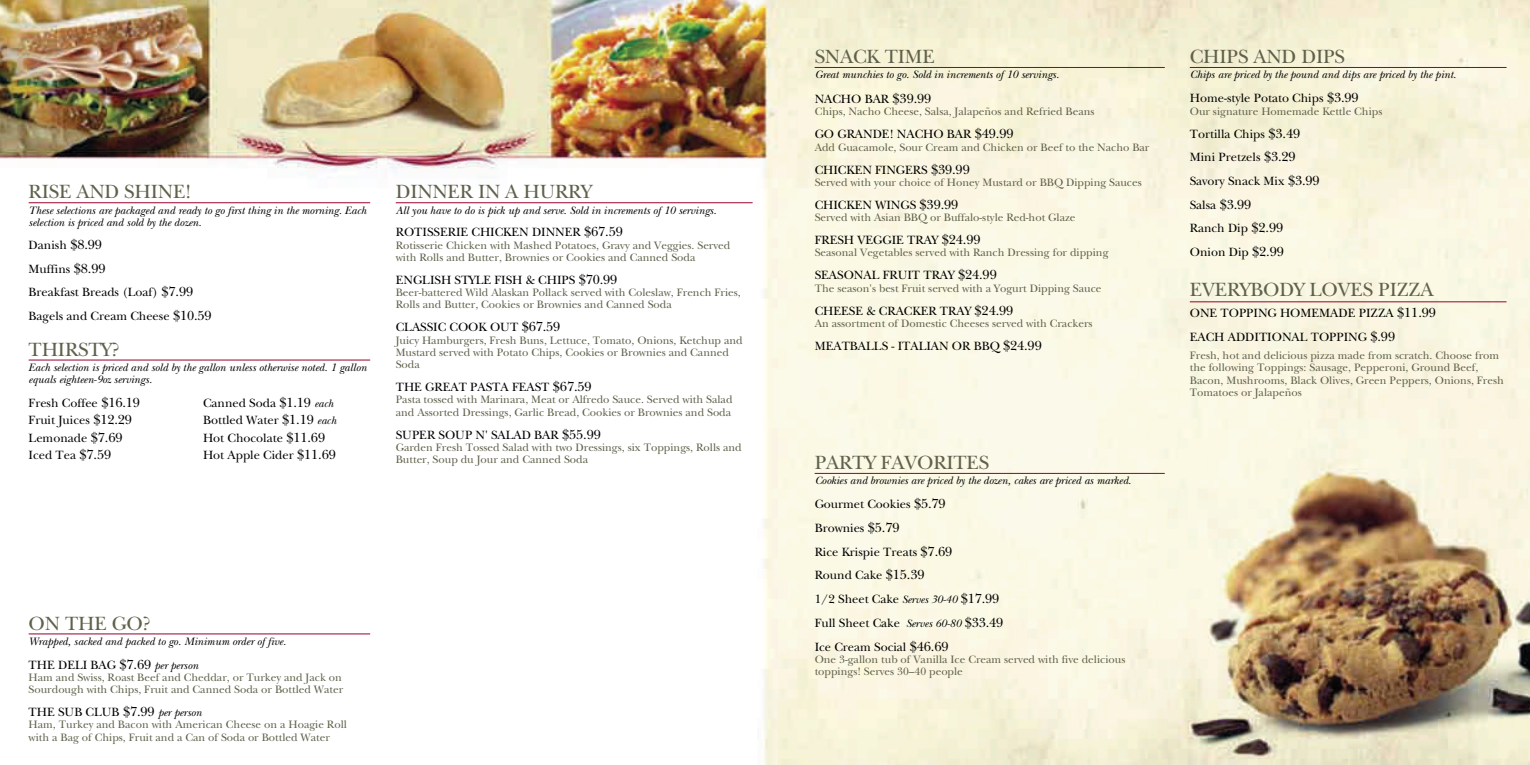
<style>
.page{position:relative;width:1530px;height:765px;background:#fff}
.page>*{position:absolute;margin:0;border:0;box-sizing:border-box;transform-origin:0 0}
.t1{font:20px "All And None";letter-spacing:-.005em;color:#60614b}
.t2{font:12.5px/23.8px "All And None";color:#000}
.t3{font:11.25px/12.2px "All And None";color:#60614b}
.t4{font:11.25px/12.2px "All And None";letter-spacing:-.02em;color:#000}
.s1{font-size:13.75px}
.s2{font-size:11.25px}
</style>
<div class="page">
<img style="left:0;top:0;width:1530px;height:765px">
<hr style="left:29px;top:202px;width:341px;height:1px;background:#98012d">
<hr style="left:29px;top:360px;width:341px;height:1px;background:#98012d">
<hr style="left:29px;top:634px;width:341px;height:1px;background:#98012d">
<hr style="left:396px;top:202px;width:357px;height:1px;background:#98012d">
<hr style="left:815px;top:67px;width:350px;height:1px;background:#98012d">
<hr style="left:815px;top:473px;width:350px;height:1px;background:#98012d">
<hr style="left:1190px;top:67px;width:317px;height:1px;background:#98012d">
<hr style="left:1190px;top:301px;width:317px;height:1px;background:#98012d">
<h1 class="t1" style="left:29px;top:180px;width:165px">RISE AND SHINE!</h1>
<p class="t4" style="left:29px;top:204px;width:340px">These selections are packaged and ready to go first thing in the morning. Each selection is priced and sold by the dozen.</p>
<p class="t2" style="left:29px;top:233px;width:185px">Danish <span class="s1">$8.99<br></span>Muffins <span class="s1">$8.99<br></span>Breakfast Breads (Loaf) <span class="s1">$7.99<br></span>Bagels and Cream Cheese <span class="s1">$10.59</span></p>
<h1 class="t1" style="left:29px;top:337px;width:93px">THIRSTY?</h1>
<p class="t4" style="left:29px;top:361px;width:339px">Each selection is priced and sold by the gallon unless otherwise noted. 1 gallon equals eighteen-9oz servings.</p>
<p class="t2" style="left:29px;top:394px;width:113px;line-height:17.4px">Fresh Coffee <span class="s1">$16.19<br></span>Fruit Juices <span class="s1">$12.29<br></span>Lemonade <span class="s1">$7.69<br></span>Iced Tea <span class="s1">$7.59</span></p>
<p class="t2" style="left:203px;top:394px;width:135px;line-height:17.4px">Canned Soda <span class="s1">$1.19</span> <span class="s2">each<br></span>Bottled Water <span class="s1">$1.19</span> <span class="s2">each<br></span>Hot Chocolate <span class="s1">$11.69<br></span>Hot Apple Cider <span class="s1">$11.69</span></p>
<h1 class="t1" style="left:396px;top:180px;width:198px">DINNER IN A HURRY</h1>
<p class="t4" style="left:396px;top:204px;width:322px">All you have to do is pick up and serve. Sold in increments of 10 servings.</p>
<p class="t2" style="left:396px;top:220px;width:229px">ROTISSERIE CHICKEN DINNER <span class="s1">$67.59</span></p>
<p class="t3" style="left:396px;top:239px;width:336px">Rotisserie Chicken with Mashed Potatoes, Gravy and Veggies. Served with Rolls and Butter, Brownies or Cookies and Canned Soda</p>
<p class="t2" style="left:396px;top:268px;width:223px">ENGLISH STYLE FISH &amp; CHIPS <span class="s1">$70.99</span></p>
<p class="t3" style="left:396px;top:286px;width:347px">Beer-battered Wild Alaskan Pollack served with Coleslaw, French Fries,<br>Rolls and Butter, Cookies or Brownies and Canned Soda</p>
<p class="t2" style="left:396px;top:315px;width:166px">CLASSIC COOK OUT <span class="s1">$67.59</span></p>
<p class="t3" style="left:396px;top:334px;width:348px">Juicy Hamburgers, Fresh Buns, Lettuce, Tomato, Onions, Ketchup and<br>Mustard served with Potato Chips, Cookies or Brownies and Canned<br>Soda</p>
<p class="t2" style="left:396px;top:375px;width:197px">THE GREAT PASTA FEAST <span class="s1">$67.59</span></p>
<p class="t3" style="left:396px;top:393px;width:338px">Pasta tossed with Marinara, Meat or Alfredo Sauce. Served with Salad and Assorted Dressings, Garlic Bread, Cookies or Brownies and Soda</p>
<p class="t2" style="left:396px;top:423px;width:207px">SUPER SOUP N' SALAD BAR <span class="s1">$55.99</span></p>
<p class="t3" style="left:396px;top:441px;width:348px">Garden Fresh Tossed Salad with two Dressings, six Toppings, Rolls and<br>Butter, Soup du Jour and Canned Soda</p>
<h1 class="t1" style="left:29px;top:611px;width:124px">ON THE GO?</h1>
<p class="t4" style="left:29px;top:635px;width:259px">Wrapped, sacked and packed to go. Minimum order of five.</p>
<p class="t2" style="left:29px;top:652px;width:171px">THE DELI BAG <span class="s1">$7.69</span> <span class="s2">per person</span></p>
<p class="t3" style="left:29px;top:671px;width:316px">Ham and Swiss, Roast Beef and Cheddar, or Turkey and Jack on<br>Sourdough with Chips, Fruit and Canned Soda or Bottled Water</p>
<p class="t2" style="left:29px;top:700px;width:175px">THE SUB CLUB <span class="s1">$7.99</span> <span class="s2">per person</span></p>
<p class="t3" style="left:29px;top:718px;width:320px">Ham, Turkey and Bacon with American Cheese on a Hoagie Roll with a Bag of Chips, Fruit and a Can of Soda or Bottled Water</p>
<h1 class="t1" style="left:815px;top:45px;width:122px">SNACK TIME</h1>
<p class="t4" style="left:815px;top:68px;width:246px">Great munchies to go. Sold in increments of 10 servings.</p>
<p class="t2" style="left:815px;top:87px;width:118px">NACHO BAR <span class="s1">$39.99</span></p>
<p class="t3" style="left:815px;top:105px;width:281px">Chips, Nacho Cheese, Salsa, Jalapeños and Refried Beans</p>
<p class="t2" style="left:815px;top:122px;width:200px">GO GRANDE! NACHO BAR <span class="s1">$49.99</span></p>
<p class="t3" style="left:815px;top:141px;width:336px">Add Guacamole, Sour Cream and Chicken or Beef to the Nacho Bar</p>
<p class="t2" style="left:815px;top:157px;width:157px">CHICKEN FINGERS <span class="s1">$39.99</span></p>
<p class="t3" style="left:815px;top:176px;width:329px">Served with your choice of Honey Mustard or BBQ Dipping Sauces</p>
<p class="t2" style="left:815px;top:193px;width:145px">CHICKEN WINGS <span class="s1">$39.99</span></p>
<p class="t3" style="left:815px;top:211px;width:262px">Served with Asian BBQ or Buffalo-style Red-hot Glaze</p>
<p class="t2" style="left:815px;top:228px;width:167px">FRESH VEGGIE TRAY <span class="s1">$24.99</span></p>
<p class="t3" style="left:815px;top:246px;width:295px">Seasonal Vegetables served with Ranch Dressing for dipping</p>
<p class="t2" style="left:815px;top:263px;width:184px">SEASONAL FRUIT TRAY <span class="s1">$24.99</span></p>
<p class="t3" style="left:815px;top:282px;width:288px">The season's best Fruit served with a Yogurt Dipping Sauce</p>
<p class="t2" style="left:815px;top:298px;width:200px">CHEESE &amp; CRACKER TRAY <span class="s1">$24.99</span></p>
<p class="t3" style="left:815px;top:317px;width:279px">An assortment of Domestic Cheeses served with Crackers</p>
<p class="t2" style="left:815px;top:334px;width:229px">MEATBALLS - ITALIAN OR BBQ <span class="s1">$24.99</span></p>
<h1 class="t1" style="left:815px;top:450px;width:176px">PARTY FAVORITES</h1>
<p class="t4" style="left:815px;top:474px;width:318px">Cookies and brownies are priced by the dozen, cakes are priced as marked.</p>
<p class="t2" style="left:815px;top:492px;width:190px">Gourmet Cookies <span class="s1">$5.79<br></span>Brownies <span class="s1">$5.79<br></span>Rice Krispie Treats <span class="s1">$7.69<br></span>Round Cake <span class="s1">$15.39<br></span>1/2 Sheet Cake <span class="s2">Serves 30-40</span> <span class="s1">$17.99<br></span>Full Sheet Cake <span class="s2">Serves 60-80</span> <span class="s1">$33.49<br></span>Ice Cream Social <span class="s1">$46.69</span></p>
<p class="t3" style="left:815px;top:653px;width:312px">One 3-gallon tub of Vanilla Ice Cream served with five delicious toppings! Serves 30–40 people</p>
<h1 class="t1" style="left:1190px;top:45px;width:157px">CHIPS AND DIPS</h1>
<p class="t4" style="left:1190px;top:68px;width:268px">Chips are priced by the pound and dips are priced by the pint.</p>
<p class="t2" style="left:1190px;top:86px;width:170px">Home-style Potato Chips <span class="s1">$3.99</span></p>
<p class="t3" style="left:1190px;top:105px;width:194px">Our signature Homemade Kettle Chips</p>
<p class="t2" style="left:1190px;top:121px;width:131px">Tortilla Chips <span class="s1">$3.49<br></span>Mini Pretzels <span class="s1">$3.29<br></span>Savory Snack Mix <span class="s1">$3.99<br></span>Salsa <span class="s1">$3.99<br></span>Ranch Dip <span class="s1">$2.99<br></span>Onion Dip <span class="s1">$2.99</span></p>
<h1 class="t1" style="left:1190px;top:278px;width:245px">EVERYBODY LOVES PIZZA</h1>
<p class="t2" style="left:1190px;top:301px;width:248px">ONE TOPPING HOMEMADE PIZZA <span class="s1">$11.99<br></span>EACH ADDITIONAL TOPPING <span class="s1">$.99</span></p>
<p class="t3" style="left:1190px;top:349px;width:316px">Fresh, hot and delicious pizza made from scratch. Choose from the following Toppings: Sausage, Pepperoni, Ground Beef, Bacon, Mushrooms, Black Olives, Green Peppers, Onions, Fresh Tomatoes or Jalapeños</p>
</div>
